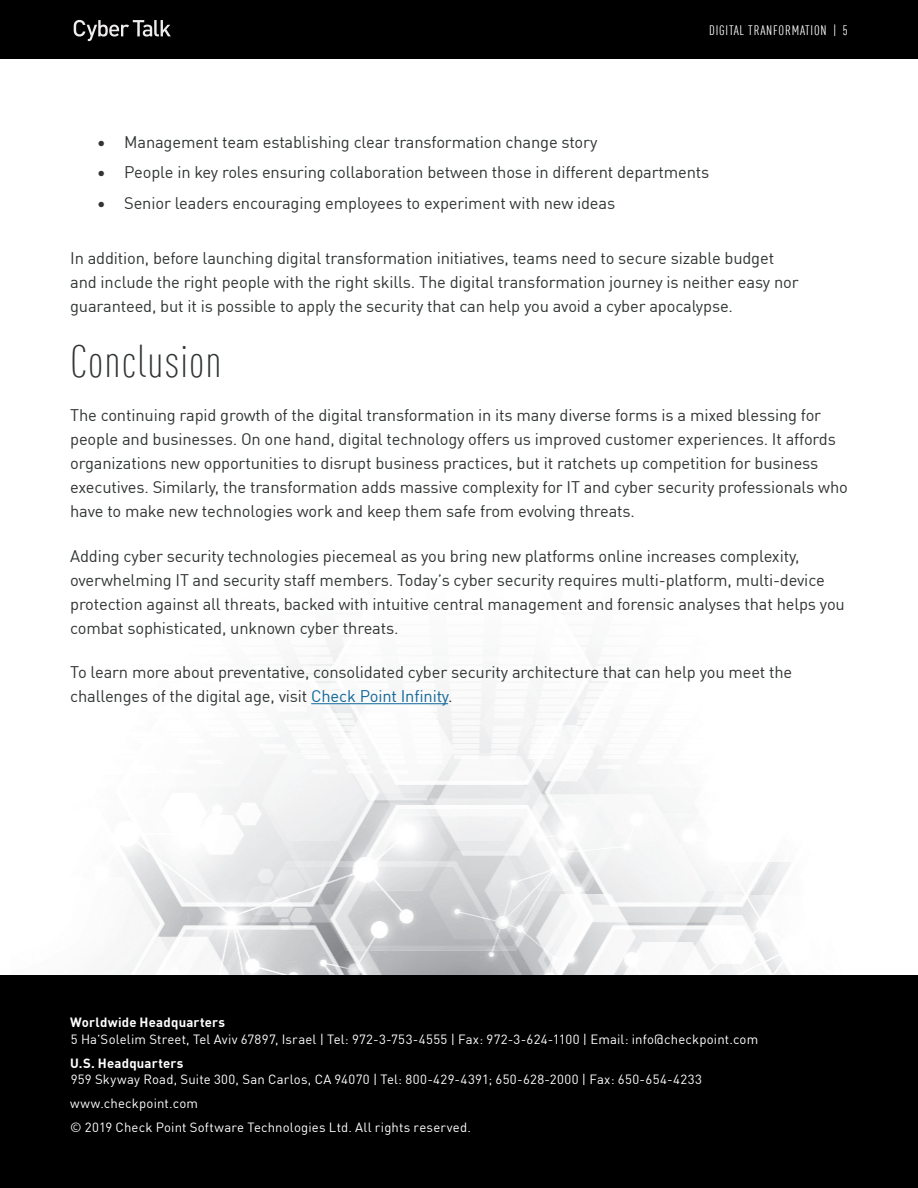
<style>
.page{position:relative;width:918px;height:1188px;background:#fff}
.page>*{position:absolute;margin:0;border:0;box-sizing:border-box;transform-origin:0 0}
.Body_Copy{font:300 condensed 45px "DIN Pro";letter-spacing:.025em;color:#313434}
.Body_Copy-2{font:16.5px/24px "DIN Pro";letter-spacing:-.01em;color:#313434}
.t1{font:condensed 13.5px "DIN Pro";letter-spacing:.06em;color:#fff}
.Footnotes{font:13.05px/16.5px "DIN Pro";letter-spacing:.015em;color:#fff}
.s1{font-weight:500}
.s2{color:#10679a}
.s3{font-weight:700}
</style>
<div class="page">
<div style="left:0;top:974px;width:918px;height:214px;background:#000"></div>
<div style="left:0;top:0;width:918px;height:58px;background:#000"></div>
<img style="left:115px;top:635px;width:677px;height:339px">
<hr style="left:311px;top:703px;width:137px;height:1px;background:#10679a">
<svg style="left:74px;top:20px;width:97px;height:21px"></svg>
<p class="t1" style="left:709px;top:21px;width:140px">DIGITAL TRANFORMATION | 5</p>
<p class="Body_Copy-2" style="left:97px;top:129px;width:502px"><span class="s1">•</span> Management team establishing clear transformation change story</p>
<p class="Body_Copy-2" style="left:97px;top:159px;width:614px"><span class="s1">•</span> People in key roles ensuring collaboration between those in different departments</p>
<p class="Body_Copy-2" style="left:97px;top:190px;width:520px"><span class="s1">•</span> Senior leaders encouraging employees to experiment with new ideas</p>
<p class="Body_Copy-2" style="left:70px;top:245px;width:730px">In addition, before launching digital transformation initiatives, teams need to secure sizable budget and include the right people with the right skills. The digital transformation journey is neither easy nor guaranteed, but it is possible to apply the security that can help you avoid a cyber apocalypse.</p>
<p class="Body_Copy" style="left:70px;top:331px;width:153px">Conclusion</p>
<p class="Body_Copy-2" style="left:70px;top:402px;width:779px">The continuing rapid growth of the digital transformation in its many diverse forms is a mixed blessing for people and businesses. On one hand, digital technology offers us improved customer experiences. It affords organizations new opportunities to disrupt business practices, but it ratchets up competition for business executives. Similarly, the transformation adds massive complexity for IT and cyber security professionals who have to make new technologies work and keep them safe from evolving threats.</p>
<p class="Body_Copy-2" style="left:70px;top:543px;width:776px">Adding cyber security technologies piecemeal as you bring new platforms online increases complexity, overwhelming IT and security staff members. Today’s cyber security requires multi-platform, multi-device protection against all threats, backed with intuitive central management and forensic analyses that helps you combat sophisticated, unknown cyber threats.</p>
<p class="Body_Copy-2" style="left:70px;top:659px;width:724px">To learn more about preventative, consolidated cyber security architecture that can help you meet the challenges of the digital age, visit <span class="s2">Check Point Infinity</span>.</p>
<p class="Footnotes" style="left:70px;top:1014px;width:690px"><span class="s3">Worldwide Headquarters<br></span>5 Ha’Solelim Street, Tel Aviv 67897, Israel | Tel: 972-3-753-4555 | Fax: 972-3-624-1100 | Email: info@checkpoint.com</p>
<p class="Footnotes" style="left:70px;top:1054px;width:633px"><span class="s3">U.S. Headquarters<br></span>959 Skyway Road, Suite 300, San Carlos, CA 94070 | Tel: 800-429-4391; 650-628-2000 | Fax: 650-654-4233</p>
<p class="Footnotes" style="left:70px;top:1094px;width:129px">www.checkpoint.com</p>
<p class="Footnotes" style="left:70px;top:1118px;width:402px">© 2019 Check Point Software Technologies Ltd. All rights reserved.</p>
</div>
